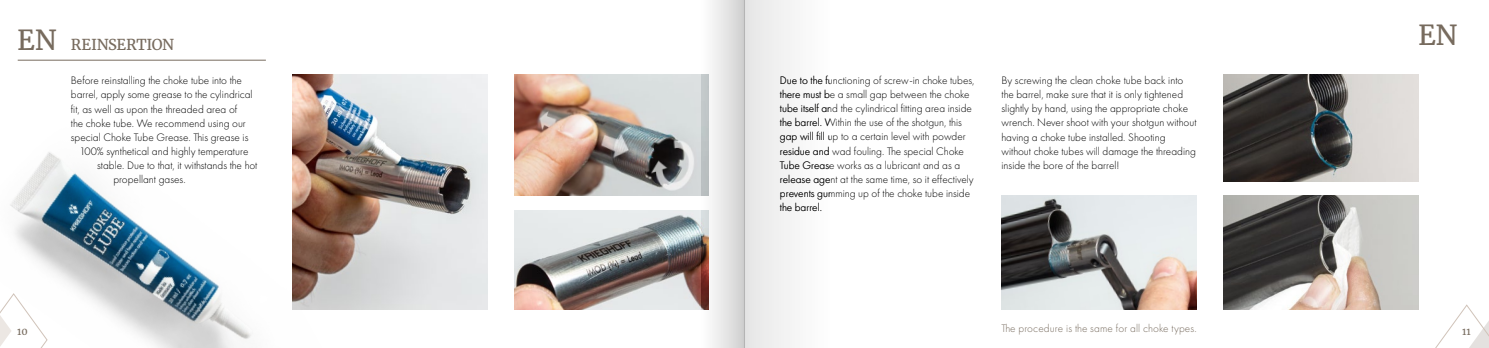
<style>
.page{position:relative;width:1489px;height:348px;background:#fff}
.page>*{position:absolute;margin:0;border:0;box-sizing:border-box;transform-origin:0 0}
.t1{font:27.5px "Merriweather";color:#776b5e}
.t2{font:15px "Merriweather";letter-spacing:-.02em;color:#776b5e}
.t3{font:300 11.25px/14.1px "Futura PT";color:#000}
.t4{font:300 11.25px "Futura PT";letter-spacing:.01em;color:#776b5e}
.t5{font:10px "Merriweather";color:#776b5e}
.s1{font-size:27.5px}
</style>
<div class="page">
<img style="left:1223px;top:74px;width:194px;height:107px">
<img style="left:1223px;top:196px;width:194px;height:113px">
<img style="left:322px;top:74px;width:165px;height:235px">
<img style="left:514px;top:74px;width:188px;height:122px">
<img style="left:514px;top:210px;width:188px;height:99px">
<img style="left:1001px;top:196px;width:195px;height:113px">
<img style="left:10px;top:59px;width:312px;height:288px">
<svg style="left:0;top:284px;width:48px;height:63px"></svg>
<svg style="left:1436px;top:304px;width:52px;height:43px"></svg>
<div style="left:744px;top:0;width:85px;height:347px;background:linear-gradient(to right,#e6e6e6,#fff)"></div>
<svg style="left:702px;top:0;width:42px;height:347px"></svg>
<h2 class="t2" style="left:17px;top:35px;width:158px"><span class="s1">EN</span> REINSERTION</h2>
<h1 class="t1" style="left:1417px;top:18px;width:41px">EN</h1>
<p class="t3" style="left:71px;top:73px;width:172px">Before reinstalling the choke tube into the</p>
<p class="t3" style="left:71px;top:87px;width:183px">barrel, apply some grease to the cylindrical</p>
<p class="t3" style="left:71px;top:102px;width:168px">fit, as well as upon the threaded area of</p>
<p class="t3" style="left:71px;top:116px;width:176px">the choke tube. We recommend using our</p>
<p class="t3" style="left:71px;top:130px;width:179px">special Choke Tube Grease. This grease is</p>
<p class="t3" style="left:80px;top:144px;width:170px">100% synthetical and highly temperature</p>
<p class="t3" style="left:97px;top:158px;width:162px">stable. Due to that, it withstands the hot</p>
<p class="t3" style="left:113px;top:172px;width:74px">propellant gases.</p>
<p class="t3" style="left:780px;top:73px;width:196px">Due to the functioning of screw-in choke tubes, there must be a small gap between the choke tube itself and the cylindrical fitting area inside the barrel. Within the use of the shotgun, this gap will fill up to a certain level with powder residue and wad fouling. The special Choke Tube Grease works as a lubricant and as a release agent at the same time, so it effectively prevents gumming up of the choke tube inside the barrel.</p>
<p class="t3" style="left:1001px;top:73px;width:196px">By screwing the clean choke tube back into the barrel, make sure that it is only tightened slightly by hand, using the appropriate choke wrench. Never shoot with your shotgun without having a choke tube installed. Shooting without choke tubes will damage the threading inside the bore of the barrel!</p>
<p class="t4" style="left:1001px;top:321px;width:197px">The procedure is the same for all choke types.</p>
<p class="t5" style="left:17px;top:324px;width:12px">10</p>
<p class="t5" style="left:1461px;top:324px;width:10px">11</p>
</div>
